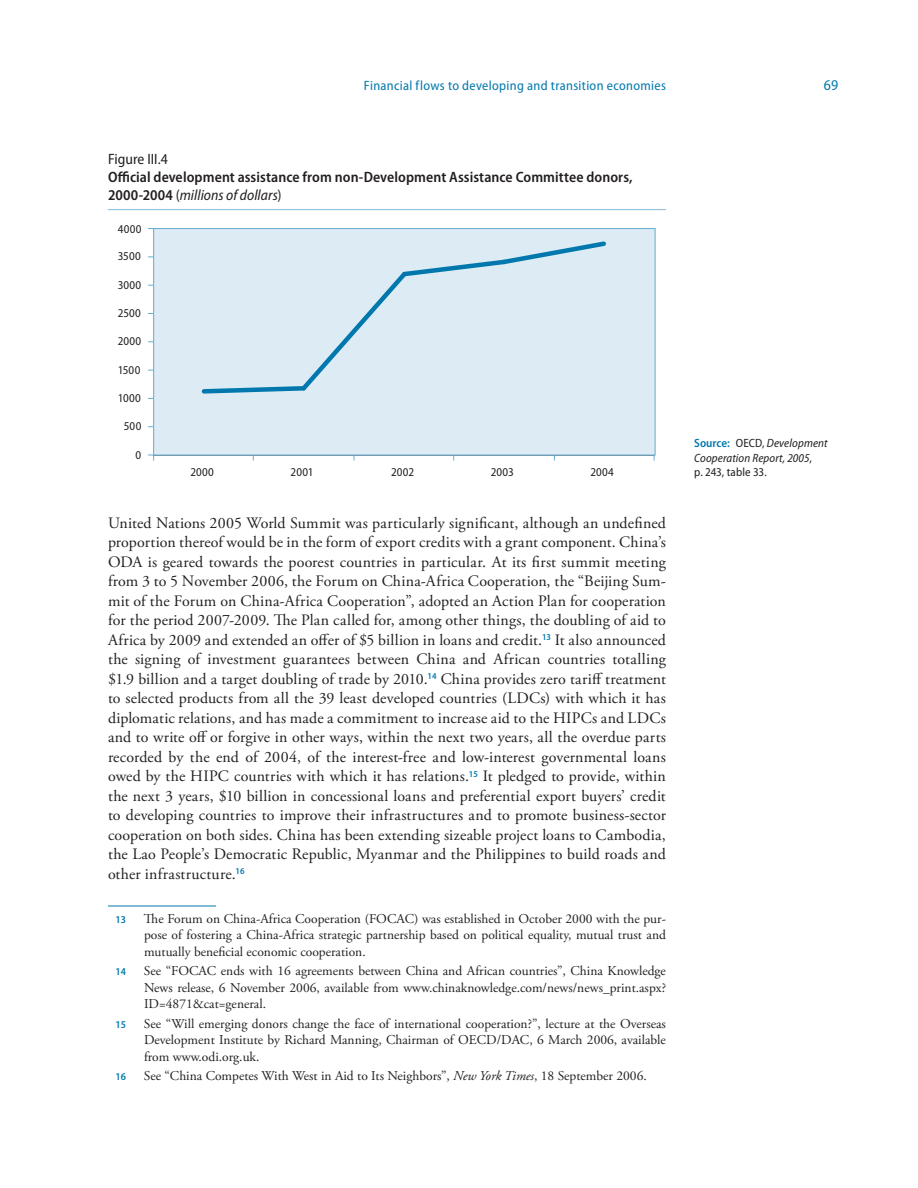
<style>
.page{position:relative;width:918px;height:1188px;background:#fff}
.page>*{position:absolute;margin:0;border:0;box-sizing:border-box;transform-origin:0 0}
.t1{font:15.9px/19.5px "Adobe Garamond Pro";letter-spacing:.015em;color:#231f20;text-align:justify}
.t2{font:600 semi-condensed 15px/18px "Myriad Pro";letter-spacing:.005em;color:#231f20}
.t3{font:semi-condensed 15px "Myriad Pro";color:#231f20}
.t4{font:semi-condensed 15px "Myriad Pro";color:#0078ae}
.t5{font:13.5px/16.5px "Adobe Garamond Pro";color:#231f20;text-align:justify}
.t6{font:semi-condensed 13.5px "Myriad Pro";letter-spacing:.025em;color:#0078ae}
.t7{font:italic semi-condensed 12px/14.2px "Myriad Pro";letter-spacing:.01em;color:#231f20}
.t8{font:semi-condensed 12px "Myriad Pro";letter-spacing:.025em;color:#231f20}
.t9{font:600 semi-condensed 10.5px "Myriad Pro";color:#0078ae}
.s1{font-weight:400}
.s2{font-weight:400;font-style:italic}
.s3{font-style:italic}
.s4{font-weight:600;font-style:normal;color:#0078ae}
.s5{font-style:normal}
</style>
<div class="page">
<hr style="left:108px;top:906px;width:108px;height:1px;background:#0078ae">
<hr style="left:154px;top:455px;width:500px;height:1px;background:#231f20">
<div style="left:154px;top:229px;width:501px;height:226px;background:#dcebf4"></div>
<svg style="left:201px;top:241px;width:405px;height:153px"></svg>
<div style="left:153px;top:228px;width:503px;height:227px;border:1px solid #65acd1"></div>
<hr style="left:108px;top:209px;width:558px;height:1px;background:#83b9d9">
<p class="t6" style="left:364px;top:78px;width:304px">Financial flows to developing and transition economies</p>
<p class="t4" style="left:824px;top:77px;width:16px">69</p>
<p class="t3" style="left:108px;top:151px;width:61px">Figure III.4</p>
<p class="t2" style="left:108px;top:168px;width:526px">Official development assistance from non-Development Assistance Committee donors,<br>2000-2004 <span class="s1">(</span><span class="s2">millions of dollars</span><span class="s1">)</span></p>
<p class="t8" style="left:118px;top:222px;width:25px">4000</p>
<p class="t8" style="left:118px;top:250px;width:24px">3500</p>
<p class="t8" style="left:118px;top:278px;width:25px">3000</p>
<p class="t8" style="left:118px;top:306px;width:25px">2500</p>
<p class="t8" style="left:118px;top:335px;width:25px">2000</p>
<p class="t8" style="left:118px;top:363px;width:24px">1500</p>
<p class="t8" style="left:118px;top:392px;width:25px">1000</p>
<p class="t8" style="left:124px;top:420px;width:19px">500</p>
<p class="t8" style="left:136px;top:448px;width:7px">0</p>
<p class="t8" style="left:191px;top:465px;width:25px">2000</p>
<p class="t8" style="left:291px;top:465px;width:24px">2001</p>
<p class="t8" style="left:391px;top:465px;width:24px">2002</p>
<p class="t8" style="left:491px;top:465px;width:25px">2003</p>
<p class="t8" style="left:591px;top:465px;width:25px">2004</p>
<p class="t1" style="left:108px;top:514px;width:560px">United Nations 2005 World Summit was particularly significant, although an undefined proportion thereof would be in the form of export credits with a grant component. China’s ODA is geared towards the poorest countries in particular. At its first summit meeting from 3 to 5 November 2006, the Forum on China-Africa Cooperation, the “Beijing Sum&shy;mit of the Forum on China-Africa Cooperation”, adopted an Action Plan for cooperation for the period 2007-2009. The Plan called for, among other things, the doubling of aid to Africa by 2009 and extended an offer of $5 billion in loans and credit.<sup>1</sup> <sup>3</sup> It also announced the signing of investment guarantees between China and African countries totalling $1.9 billion and a target doubling of trade by 2010.<sup>1</sup> <sup>4</sup> China provides zero tariff treatment to selected products from all the 39 least developed countries (LDCs) with which it has diplomatic relations, and has made a commitment to increase aid to the HIPCs and LDCs and to write off or forgive in other ways, within the next two years, all the overdue parts recorded by the end of 2004, of the interest-free and low-interest governmental loans owed by the HIPC countries with which it has relations.<sup>1</sup> <sup>5</sup> It pledged to provide, within the next 3 years, $10 billion in concessional loans and preferential export buyers’ credit to developing countries to improve their infrastructures and to promote business-sector cooperation on both sides. China has been extending sizeable project loans to Cambodia, the Lao People’s Democratic Republic, Myanmar and the Philippines to build roads and other infrastructure.<sup>1</sup> <sup>6</sup></p>
<p class="t9" style="left:108px;top:913px;width:19px">1 3</p>
<p class="t5" style="left:144px;top:910px;width:524px">The Forum on China-Africa Cooperation (FOCAC) was established in October 2000 with the pur&shy;pose of fostering a China-Africa strategic partnership based on political equality, mutual trust and mutually beneficial economic cooperation.</p>
<p class="t9" style="left:108px;top:966px;width:19px">1 4</p>
<p class="t5" style="left:144px;top:963px;width:524px">See “FOCAC ends with 16 agreements between China and African countries”, China Knowledge News release, 6 November 2006, available from www.chinaknowledge.com/news/news_print.aspx?<br>ID=4871&amp;cat=general.</p>
<p class="t9" style="left:108px;top:1018px;width:19px">1 5</p>
<p class="t5" style="left:144px;top:1015px;width:524px">See “Will emerging donors change the face of international cooperation?”, lecture at the Overseas Development Institute by Richard Manning, Chairman of OECD/DAC, 6 March 2006, available from www.odi.org.uk.</p>
<p class="t9" style="left:108px;top:1071px;width:19px">1 6</p>
<p class="t5" style="left:144px;top:1068px;width:504px">See “China Competes With West in Aid to Its Neighbors”, <span class="s3">New York Times</span>, 18 September 2006.</p>
<p class="t7" style="left:694px;top:437px;width:135px"><span class="s4">Source:</span> <span class="s5">OECD,</span> Development<br>Cooperation Report, 2005<span class="s5">,<br>p. 243, table 33.</span></p>
</div>
